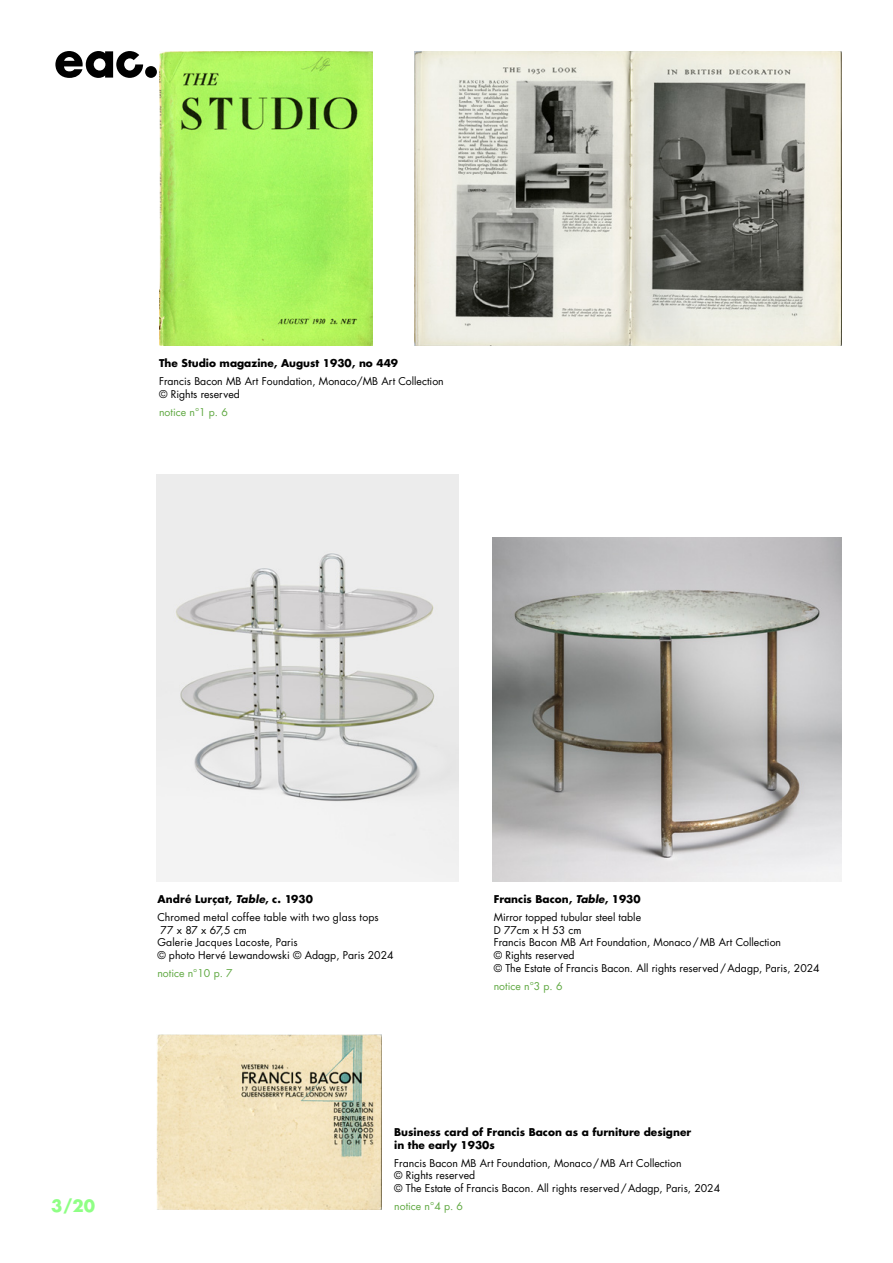
<style>
.page{position:relative;width:893px;height:1263px;background:#fff}
.page>*{position:absolute;margin:0;border:0;box-sizing:border-box;transform-origin:0 0}
.t1{font:16.5px "Futura Amandiers Bold";color:#8fff85}
.t2{font:10.5px/12.6px "Futura Amandiers";color:#000}
.t3{font:10.5px/12.6px "Futura Amandiers Bold";color:#000}
.t4{font:10.5px "Futura Amandiers";color:#5fa841}
.s1{font-style:italic}
</style>
<div class="page">
<div style="left:145px;top:66px;width:12px;height:12px;background:#000;border-radius:50%"></div>
<svg style="left:55px;top:51px;width:88px;height:27px"></svg>
<img style="left:493px;top:537px;width:349px;height:344px">
<img style="left:157px;top:1035px;width:224px;height:175px">
<img style="left:415px;top:51px;width:427px;height:295px">
<img style="left:159px;top:51px;width:213px;height:295px">
<img style="left:157px;top:474px;width:301px;height:408px">
<p class="t3" style="left:159px;top:357px;width:241px">The Studio magazine, August 1930, no 449</p>
<p class="t2" style="left:159px;top:375px;width:286px">Francis Bacon MB Art Foundation, Monaco/MB Art Collection © Rights reserved</p>
<p class="t4" style="left:159px;top:405px;width:70px">notice n°1 p. 6</p>
<h1 class="t1" style="left:51px;top:1195px;width:46px">3/20</h1>
<p class="t3" style="left:157px;top:893px;width:157px">André Lurçat, <span class="s1">Table</span>, c. 1930</p>
<p class="t2" style="left:157px;top:911px;width:223px">Chromed metal coffee table with two glass tops</p>
<p class="t2" style="left:161px;top:924px;width:88px">77 x 87 x 67,5 cm</p>
<p class="t2" style="left:157px;top:936px;width:142px">Galerie Jacques Lacoste, Paris</p>
<p class="t2" style="left:157px;top:949px;width:238px">© photo Hervé Lewandowski © Adagp, Paris 2024</p>
<p class="t4" style="left:157px;top:966px;width:77px">notice n°10 p. 7</p>
<p class="t3" style="left:494px;top:893px;width:148px">Francis Bacon, <span class="s1">Table</span>, 1930</p>
<p class="t2" style="left:494px;top:911px;width:328px">Mirror topped tubular steel table<br>D 77cm x H 53 cm<br>Francis Bacon MB Art Foundation, Monaco/MB Art Collection<br>© Rights reserved<br>© The Estate of Francis Bacon. All rights reserved/Adagp, Paris, 2024</p>
<p class="t4" style="left:494px;top:979px;width:70px">notice n°3 p. 6</p>
<p class="t3" style="left:394px;top:1126px;width:298px">Business card of Francis Bacon as a furniture designer in the early 1930s</p>
<p class="t2" style="left:394px;top:1156px;width:328px">Francis Bacon MB Art Foundation, Monaco/MB Art Collection<br>© Rights reserved<br>© The Estate of Francis Bacon. All rights reserved/Adagp, Paris, 2024</p>
<p class="t4" style="left:394px;top:1199px;width:70px">notice n°4 p. 6</p>
</div>
